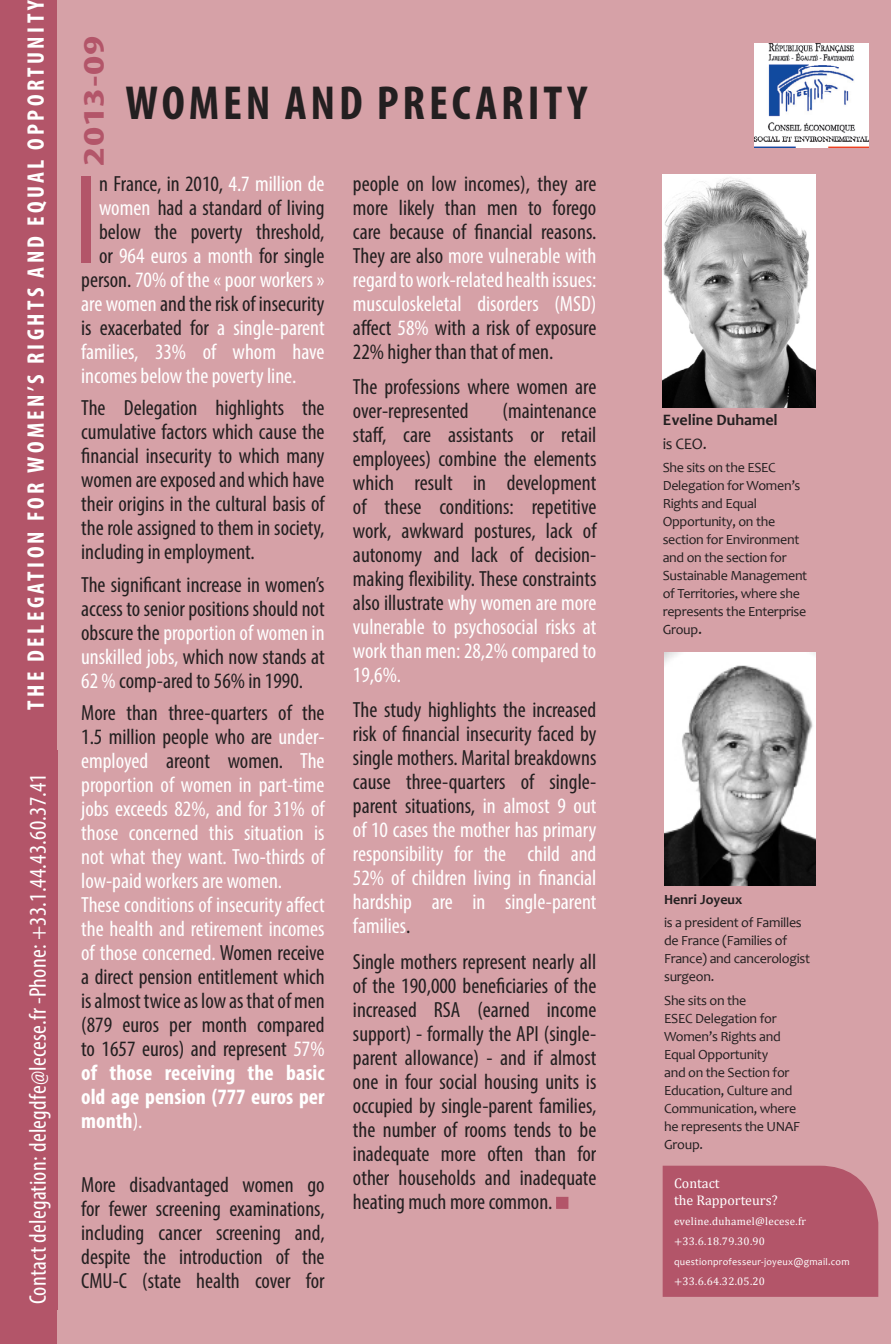
<style>
.page{position:relative;width:891px;height:1344px;background:#fff}
.page>*{position:absolute;margin:0;border:0;box-sizing:border-box;transform-origin:0 0}
.constat_alinéa_sans{font:condensed 128.8px "Myriad Pro";color:#b35569}
.titre_avis{font:700 condensed 48px "Myriad Pro";letter-spacing:.08em;color:#231f20}
.t1{font:700 condensed 30px "Myriad Pro";letter-spacing:.01em;color:#b35569;scale:1.5 1}
.contact_section_donn{font:condensed 24px "Myriad Pro";letter-spacing:.01em;color:#fff}
.denomination_section{font:700 condensed 24px "Myriad Pro";letter-spacing:.14em;color:#fff}
.constat_alinéa_sans-2{font:condensed 22px/24px "Myriad Pro";color:#231f20;text-align:justify}
.constat_alinéa_sans-3{font:condensed 22px/24px "Myriad Pro";color:#fff;text-align:justify}
.rapporteur{font:700 16px "Candara";color:#231f20}
.rapporteur-2{font:16px "Candara";color:#231f20}
.rapporteur-3{font:14px/18px "Candara";letter-spacing:-.02em;color:#231f20}
.t2{font:14px/16.8px "Cambria Math";color:#fff}
.rapporteur-4{font:700 14px "Candara";color:#231f20}
.contact_rapporteur_d{font:11px "Cambria Math";letter-spacing:.025em;color:#fff}
.contact_rapporteur_d-2{font:10px "Candara";letter-spacing:.025em;color:#fff}
.s1{color:#fff}
.s2{color:#231f20}
.s3{font-weight:700;color:#fff}
.s4{font-size:16px}
</style>
<div class="page">
<div style="left:56px;top:0;width:834px;height:1344px;background:#d6a1a7"></div>
<img style="left:754px;top:44px;width:113px;height:103px">
<div style="left:556px;top:1197px;width:12px;height:12px;background:#b35569"></div>
<div style="left:0;top:0;width:56px;height:1344px;background:#b35569"></div>
<div style="left:16px;top:750px;width:41px;height:560px;background:#b35569"></div>
<div style="left:662px;top:1165px;width:215px;height:132px;background:#b35569"></div>
<img style="left:662px;top:174px;width:153px;height:234px">
<img style="left:664px;top:653px;width:151px;height:232px">
<p class="denomination_section" style="left:21px;top:709px;width:711px;rotate:-90deg">THE DELEGATION FOR WOMEN’S RIGHTS AND EQUAL OPPORTUNITY</p>
<p class="contact_section_donn" style="left:23px;top:1304px;width:532px;rotate:-90deg">Contact delegation: delegdfe@lecese.fr -Phone: +33.1.44.43.60.37.41</p>
<p class="t1" style="left:75px;top:166px;width:88px;rotate:-90deg">2013-09</p>
<p class="constat_alinéa_sans" style="left:73px;top:142px;width:27px">I</p>
<p class="constat_alinéa_sans-2" style="left:99px;top:171px;width:227px">n France, in 2010, <span class="s1">4.7 million de</span></p>
<p class="titre_avis" style="left:125px;top:73px;width:463px">WOMEN AND PRECARITY</p>
<p class="constat_alinéa_sans-2" style="left:353px;top:171px;width:245px">people on low incomes), they are more likely than men to forego care because of financial reasons.<br>They are also <span class="s1">more vulnerable with regard to work-related health issues: musculoskeletal disorders (MSD) </span>affect <span class="s1">58%</span> with a risk of exposure 22% higher than that of men.</p>
<p class="constat_alinéa_sans-2" style="left:353px;top:374px;width:245px">The professions where women are over-represented</p>
<p class="constat_alinéa_sans-2" style="left:99px;top:195px;width:227px"><span class="s1">women</span> had a standard of living</p>
<p class="constat_alinéa_sans-2" style="left:99px;top:219px;width:227px">below the poverty threshold,</p>
<p class="constat_alinéa_sans-3" style="left:99px;top:243px;width:227px"><span class="s2">or</span> 964 euros a month <span class="s2">for single</span></p>
<p class="constat_alinéa_sans-3" style="left:81px;top:267px;width:245px"><span class="s2">person.</span> 70% of the « poor workers »</p>
<p class="constat_alinéa_sans-2" style="left:81px;top:291px;width:245px"><span class="s1">are women</span> and the risk of insecurity</p>
<p class="constat_alinéa_sans-2" style="left:81px;top:315px;width:245px">is exacerbated for <span class="s1">a single-parent</span></p>
<p class="constat_alinéa_sans-3" style="left:81px;top:339px;width:245px">families, 33% of whom have</p>
<p class="constat_alinéa_sans-3" style="left:81px;top:363px;width:216px">incomes below the poverty line.</p>
<p class="constat_alinéa_sans-2" style="left:81px;top:396px;width:245px">The Delegation highlights the cumulative factors which cause the financial insecurity to which many women are exposed and which have their origins in the cultural basis of the role assigned to them in society, including in employment.</p>
<p class="constat_alinéa_sans-2" style="left:81px;top:572px;width:245px">The significant increase in women’s access to senior positions should not obscure the <span class="s1">proportion of women in unskilled jobs,</span> which now stands at <span class="s1">62 %</span> comp-ared to 56% in 1990.</p>
<p class="constat_alinéa_sans-3" style="left:81px;top:701px;width:245px"><span class="s2">More than three-quarters of the 1.5 million people who are</span> under&shy;employed <span class="s2">areont women.</span> The proportion of women in part-time jobs exceeds 82%, and for 31% of those concerned this situation is not what they want. Two-thirds of low-paid workers are women.</p>
<p class="constat_alinéa_sans-2" style="left:81px;top:893px;width:245px"><span class="s1">These conditions of insecurity affect the health and retirement incomes of those concerned.</span> Women receive a direct pension entitlement which is almost twice as low as that of men (879 euros per month compared to 1657 euros) and represent <span class="s1">57% </span><span class="s3">of those receiving the basic old age pension (777 euros per month</span><span class="s1">).</span></p>
<p class="constat_alinéa_sans-2" style="left:353px;top:398px;width:245px;text-indent:149px">(maintenance staff, care assistants or retail employees) combine the elements which result in development of these conditions: repetitive work, awkward postures, lack of autonomy and lack of decision&shy;making flexibility. These constraints also illustrate <span class="s1">why women are more vulnerable to psychosocial risks at work than men: 28,2% compared to 19,6%.</span></p>
<p class="constat_alinéa_sans-2" style="left:353px;top:698px;width:245px">The study highlights the increased risk of financial insecurity faced by single mothers. Marital breakdowns cause three-quarters of single&shy;parent situations, <span class="s1">in almost 9 out of 10 cases the mother has primary responsibility for the child and 52% of children living in financial hardship are in single-parent families</span>.</p>
<p class="constat_alinéa_sans-2" style="left:353px;top:949px;width:245px">Single mothers represent nearly all of the 190,000 beneficiaries of the increased RSA (earned income support) - formally the API (single&shy;parent allowance) - and if almost one in four social housing units is occupied by single-parent families, the number of rooms tends to be inadequate more often than for other households and inadequate heating much more common.</p>
<p class="constat_alinéa_sans-2" style="left:81px;top:1172px;width:245px">More disadvantaged women go for fewer screening examinations, including cancer screening and, despite the introduction of the CMU-C (state health cover for</p>
<p class="rapporteur" style="left:662px;top:410px;width:116px">Eveline Duhamel</p>
<p class="rapporteur-2" style="left:662px;top:433px;width:45px">is CEO.</p>
<p class="rapporteur-3" style="left:662px;top:459px;width:146px">She sits on the ESEC<br>Delegation for Women’s<br>Rights and Equal<br>Opportunity, on the section for Environment and on the section for<br>Sustainable Management of Territories, where she represents the Enterprise<br>Group<span class="s4">.</span></p>
<p class="rapporteur-4" style="left:663px;top:890px;width:80px">Henri Joyeux</p>
<p class="rapporteur-3" style="left:663px;top:913px;width:147px">is a president of Familles de France (Families of<br>France) and cancerologist surgeon.</p>
<p class="rapporteur-3" style="left:663px;top:991px;width:137px">She sits on the<br>ESEC Delegation for<br>Women’s Rights and<br>Equal Opportunity<br>and on the Section for<br>Education, Culture and<br>Communication, where he represents the UNAF<br>Group.</p>
<p class="t2" style="left:673px;top:1174px;width:105px">Contact<br>the Rapporteurs?</p>
<p class="contact_rapporteur_d" style="left:673px;top:1214px;width:134px">eveline.duhamel@lecese.fr</p>
<p class="contact_rapporteur_d" style="left:673px;top:1234px;width:92px">+33.6.18.79.30.90</p>
<p class="contact_rapporteur_d-2" style="left:673px;top:1255px;width:177px">questionprofesseur-joyeux@gmail.com</p>
<p class="contact_rapporteur_d" style="left:673px;top:1274px;width:92px">+33.6.64.32.05.20</p>
</div>
